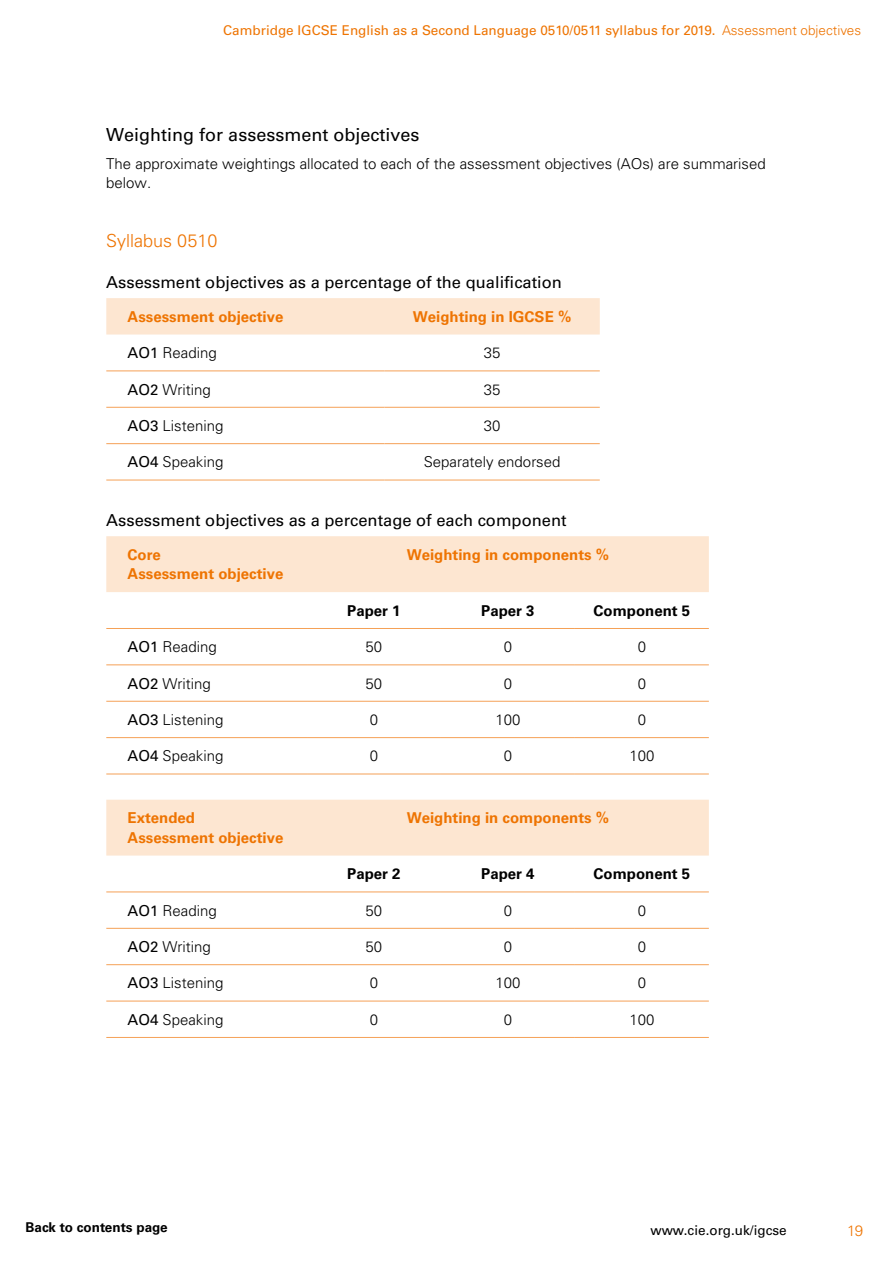
<style>
.page{position:relative;width:893px;height:1263px;background:#fff}
.page>*{position:absolute;margin:0;border:0;box-sizing:border-box;transform-origin:0 0}
.t1{font:18px "Univers LT Std";color:#000}
.t2{font:300 18px "Univers LT Std";color:#ee7402}
.t3{font:16.5px "Univers LT Std";color:#000}
.t4{font:300 15px/19.5px "Univers LT Std";color:#000}
.t5{font:700 15px/19.5px "Univers LT Std";color:#ee7402}
.t6{font:700 15px "Univers LT Std";color:#000}
.t7{font:300 15px "Univers LT Std";color:#ee7402}
.t8{font:13.5px "Univers LT Std";color:#ee7402}
.t9{font:13.5px "Univers LT Std";color:#000}
.t10{font:700 13.5px "Univers LT Std";color:#000}
.s1{font-weight:300}
.s2{font-weight:400}
</style>
<div class="page">
<div style="left:106px;top:298px;width:494px;height:36px;background:#fde6d1"></div>
<hr style="left:106px;top:371px;width:278px;height:1px;background:#f5a157">
<hr style="left:384px;top:371px;width:216px;height:1px;background:#f5a157">
<hr style="left:106px;top:407px;width:278px;height:1px;background:#f5a157">
<hr style="left:384px;top:407px;width:216px;height:1px;background:#f5a157">
<hr style="left:106px;top:443px;width:278px;height:1px;background:#f5a157">
<hr style="left:384px;top:443px;width:216px;height:1px;background:#f5a157">
<hr style="left:106px;top:480px;width:278px;height:1px;background:#f5a157">
<hr style="left:384px;top:480px;width:216px;height:1px;background:#f5a157">
<div style="left:106px;top:536px;width:603px;height:56px;background:#fde6d1"></div>
<hr style="left:106px;top:628px;width:201px;height:1px;background:#f5a157">
<hr style="left:307px;top:628px;width:134px;height:1px;background:#f5a157">
<hr style="left:441px;top:628px;width:134px;height:1px;background:#f5a157">
<hr style="left:575px;top:628px;width:134px;height:1px;background:#f5a157">
<hr style="left:106px;top:665px;width:201px;height:1px;background:#f5a157">
<hr style="left:307px;top:665px;width:134px;height:1px;background:#f5a157">
<hr style="left:441px;top:665px;width:134px;height:1px;background:#f5a157">
<hr style="left:575px;top:665px;width:134px;height:1px;background:#f5a157">
<hr style="left:106px;top:701px;width:201px;height:1px;background:#f5a157">
<hr style="left:307px;top:701px;width:134px;height:1px;background:#f5a157">
<hr style="left:441px;top:701px;width:134px;height:1px;background:#f5a157">
<hr style="left:575px;top:701px;width:134px;height:1px;background:#f5a157">
<hr style="left:106px;top:737px;width:201px;height:1px;background:#f5a157">
<hr style="left:307px;top:737px;width:134px;height:1px;background:#f5a157">
<hr style="left:441px;top:737px;width:134px;height:1px;background:#f5a157">
<hr style="left:575px;top:737px;width:134px;height:1px;background:#f5a157">
<hr style="left:106px;top:774px;width:201px;height:1px;background:#f5a157">
<hr style="left:307px;top:774px;width:134px;height:1px;background:#f5a157">
<hr style="left:441px;top:774px;width:134px;height:1px;background:#f5a157">
<hr style="left:575px;top:774px;width:134px;height:1px;background:#f5a157">
<div style="left:106px;top:800px;width:603px;height:55px;background:#fde6d1"></div>
<hr style="left:106px;top:892px;width:201px;height:1px;background:#f5a157">
<hr style="left:307px;top:892px;width:134px;height:1px;background:#f5a157">
<hr style="left:441px;top:892px;width:134px;height:1px;background:#f5a157">
<hr style="left:575px;top:892px;width:134px;height:1px;background:#f5a157">
<hr style="left:106px;top:928px;width:201px;height:1px;background:#f5a157">
<hr style="left:307px;top:928px;width:134px;height:1px;background:#f5a157">
<hr style="left:441px;top:928px;width:134px;height:1px;background:#f5a157">
<hr style="left:575px;top:928px;width:134px;height:1px;background:#f5a157">
<hr style="left:106px;top:964px;width:201px;height:1px;background:#f5a157">
<hr style="left:307px;top:964px;width:134px;height:1px;background:#f5a157">
<hr style="left:441px;top:964px;width:134px;height:1px;background:#f5a157">
<hr style="left:575px;top:964px;width:134px;height:1px;background:#f5a157">
<hr style="left:106px;top:1001px;width:201px;height:1px;background:#f5a157">
<hr style="left:307px;top:1001px;width:134px;height:1px;background:#f5a157">
<hr style="left:441px;top:1001px;width:134px;height:1px;background:#f5a157">
<hr style="left:575px;top:1001px;width:134px;height:1px;background:#f5a157">
<hr style="left:106px;top:1037px;width:201px;height:1px;background:#f5a157">
<hr style="left:307px;top:1037px;width:134px;height:1px;background:#f5a157">
<hr style="left:441px;top:1037px;width:134px;height:1px;background:#f5a157">
<hr style="left:575px;top:1037px;width:134px;height:1px;background:#f5a157">
<p class="t8" style="left:223px;top:23px;width:639px">Cambridge IGCSE English as a Second Language 0510/0511 syllabus for 2019. <span class="s1">Assessment objectives</span></p>
<p class="t1" style="left:106px;top:124px;width:315px">Weighting for assessment objectives</p>
<p class="t4" style="left:106px;top:154px;width:661px">The approximate weightings allocated to each of the assessment objectives (AOs) are summarised below.</p>
<p class="t2" style="left:106px;top:230px;width:113px">Syllabus 0510</p>
<p class="t3" style="left:106px;top:272px;width:457px">Assessment objectives as a percentage of the qualification</p>
<p class="t5" style="left:128px;top:307px;width:157px">Assessment objective</p>
<p class="t5" style="left:413px;top:307px;width:160px">Weighting in IGCSE %</p>
<p class="t4" style="left:128px;top:343px;width:91px"><span class="s2">AO1</span> Reading</p>
<p class="t4" style="left:484px;top:343px;width:18px">35</p>
<p class="t4" style="left:128px;top:379px;width:85px"><span class="s2">AO2</span> Writing</p>
<p class="t4" style="left:484px;top:379px;width:18px">35</p>
<p class="t4" style="left:128px;top:416px;width:97px"><span class="s2">AO3</span> Listening</p>
<p class="t4" style="left:484px;top:416px;width:18px">30</p>
<p class="t4" style="left:128px;top:452px;width:97px"><span class="s2">AO4</span> Speaking</p>
<p class="t4" style="left:424px;top:452px;width:138px">Separately endorsed</p>
<p class="t3" style="left:106px;top:510px;width:462px">Assessment objectives as a percentage of each component</p>
<p class="t5" style="left:128px;top:545px;width:157px">Core<br>Assessment objective</p>
<p class="t5" style="left:407px;top:545px;width:204px">Weighting in components %</p>
<p class="t6" style="left:347px;top:602px;width:55px">Paper 1</p>
<p class="t6" style="left:481px;top:602px;width:55px">Paper 3</p>
<p class="t6" style="left:593px;top:602px;width:98px">Component 5</p>
<p class="t4" style="left:128px;top:637px;width:91px"><span class="s2">AO1</span> Reading</p>
<p class="t4" style="left:366px;top:637px;width:18px">50</p>
<p class="t4" style="left:504px;top:637px;width:10px">0</p>
<p class="t4" style="left:638px;top:637px;width:10px">0</p>
<p class="t4" style="left:128px;top:673px;width:85px"><span class="s2">AO2</span> Writing</p>
<p class="t4" style="left:366px;top:673px;width:18px">50</p>
<p class="t4" style="left:504px;top:673px;width:10px">0</p>
<p class="t4" style="left:638px;top:673px;width:10px">0</p>
<p class="t4" style="left:128px;top:710px;width:97px"><span class="s2">AO3</span> Listening</p>
<p class="t4" style="left:370px;top:710px;width:10px">0</p>
<p class="t4" style="left:495px;top:710px;width:27px">100</p>
<p class="t4" style="left:638px;top:710px;width:10px">0</p>
<p class="t4" style="left:128px;top:746px;width:97px"><span class="s2">AO4</span> Speaking</p>
<p class="t4" style="left:370px;top:746px;width:10px">0</p>
<p class="t4" style="left:504px;top:746px;width:10px">0</p>
<p class="t4" style="left:629px;top:746px;width:27px">100</p>
<p class="t5" style="left:128px;top:808px;width:157px">Extended<br>Assessment objective</p>
<p class="t5" style="left:407px;top:808px;width:204px">Weighting in components %</p>
<p class="t6" style="left:347px;top:865px;width:55px">Paper 2</p>
<p class="t6" style="left:481px;top:865px;width:55px">Paper 4</p>
<p class="t6" style="left:593px;top:865px;width:98px">Component 5</p>
<p class="t4" style="left:128px;top:900px;width:91px"><span class="s2">AO1</span> Reading</p>
<p class="t4" style="left:366px;top:900px;width:18px">50</p>
<p class="t4" style="left:504px;top:900px;width:10px">0</p>
<p class="t4" style="left:638px;top:900px;width:10px">0</p>
<p class="t4" style="left:128px;top:937px;width:85px"><span class="s2">AO2</span> Writing</p>
<p class="t4" style="left:366px;top:937px;width:18px">50</p>
<p class="t4" style="left:504px;top:937px;width:10px">0</p>
<p class="t4" style="left:638px;top:937px;width:10px">0</p>
<p class="t4" style="left:128px;top:973px;width:97px"><span class="s2">AO3</span> Listening</p>
<p class="t4" style="left:370px;top:973px;width:10px">0</p>
<p class="t4" style="left:495px;top:973px;width:27px">100</p>
<p class="t4" style="left:638px;top:973px;width:10px">0</p>
<p class="t4" style="left:128px;top:1010px;width:97px"><span class="s2">AO4</span> Speaking</p>
<p class="t4" style="left:370px;top:1010px;width:10px">0</p>
<p class="t4" style="left:504px;top:1010px;width:10px">0</p>
<p class="t4" style="left:629px;top:1010px;width:27px">100</p>
<p class="t10" style="left:26px;top:1219px;width:144px">Back to contents page</p>
<p class="t9" style="left:650px;top:1222px;width:138px">www.cie.org.uk/igcse</p>
<p class="t7" style="left:847px;top:1221px;width:17px">19</p>
</div>
